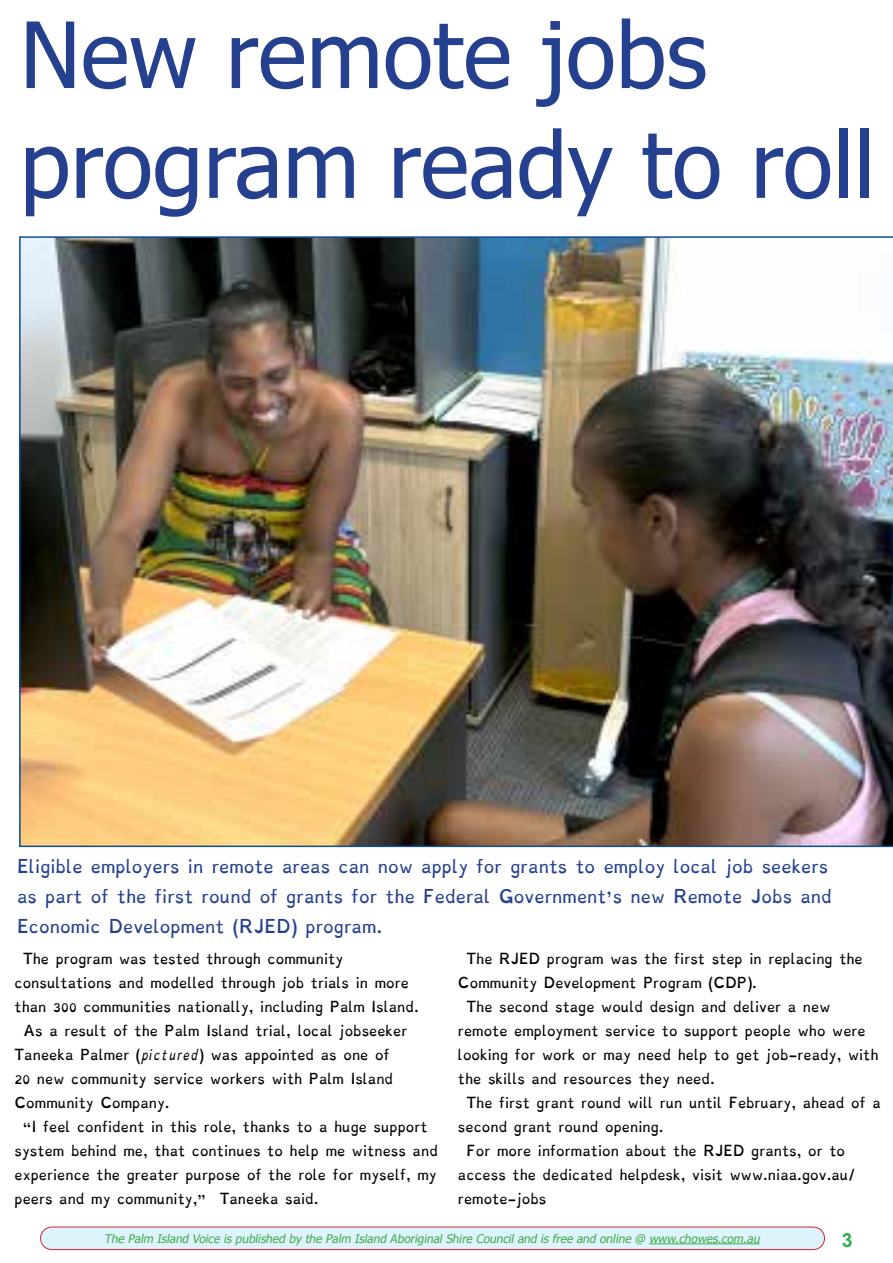
<style>
.page{position:relative;width:893px;height:1263px;background:#fff}
.page>*{position:absolute;margin:0;border:0;box-sizing:border-box;transform-origin:0 0}
.t1{font:91.5px/109.8px "Tahoma";color:#25408f}
.t2{font:700 19.5px "Arial";color:#32ad52}
.t3{font:15px/30px "Dyslexie";color:#25408f}
.t4{font:12px "Dyslexie";color:#000}
.t5{font:italic 11.85px "Tahoma";color:#41ad49}
.s1{font-style:italic}
</style>
<div class="page">
<div style="left:41px;top:1227px;width:783px;height:22px;background:#dff3fd;border-radius:11px"></div>
<hr style="left:649px;top:1243px;width:111px;height:1px;background:#41ad49">
<div style="left:40px;top:1227px;width:785px;height:23px;border:1px solid #d2232a;border-radius:11px"></div>
<img style="left:19px;top:236px;width:874px;height:611px">
<h1 class="t1" style="left:20px;top:-4px;width:856px">New remote jobs program ready to roll</h1>
<p class="t3" style="left:17px;top:852px;width:817px">Eligible employers in remote areas can now apply for grants to employ local job seekers as part of the first round of grants for the Federal Government’s new Remote Jobs and<br>Economic Development (RJED) program.</p>
<p class="t4" style="left:23px;top:949px;width:322px">The program was tested through community</p>
<p class="t4" style="left:15px;top:973px;width:396px">consultations and modelled through job trials in more</p>
<p class="t4" style="left:15px;top:997px;width:406px">than 300 communities nationally, including Palm Island.</p>
<p class="t4" style="left:23px;top:1021px;width:386px">As a result of the Palm Island trial, local jobseeker</p>
<p class="t4" style="left:15px;top:1045px;width:377px">Taneeka Palmer (<span class="s1">pictured</span>) was appointed as one of</p>
<p class="t4" style="left:15px;top:1069px;width:380px">20 new community service workers with Palm Island</p>
<p class="t4" style="left:15px;top:1093px;width:157px">Community Company.</p>
<p class="t4" style="left:23px;top:1117px;width:406px">“I feel confident in this role, thanks to a huge support</p>
<p class="t4" style="left:15px;top:1141px;width:425px">system behind me, that continues to help me witness and</p>
<p class="t4" style="left:15px;top:1165px;width:424px">experience the greater purpose of the role for myself, my</p>
<p class="t4" style="left:15px;top:1189px;width:306px">peers and my community,” Taneeka said.</p>
<p class="t4" style="left:466px;top:949px;width:398px">The RJED program was the first step in replacing the</p>
<p class="t4" style="left:458px;top:973px;width:300px">Community Development Program (CDP).</p>
<p class="t4" style="left:466px;top:997px;width:366px">The second stage would design and deliver a new</p>
<p class="t4" style="left:458px;top:1021px;width:409px">remote employment service to support people who were</p>
<p class="t4" style="left:458px;top:1045px;width:422px">looking for work or may need help to get job-ready, with</p>
<p class="t4" style="left:458px;top:1069px;width:258px">the skills and resources they need.</p>
<p class="t4" style="left:466px;top:1093px;width:416px">The first grant round will run until February, ahead of a</p>
<p class="t4" style="left:458px;top:1117px;width:207px">second grant round opening.</p>
<p class="t4" style="left:466px;top:1141px;width:380px">For more information about the RJED grants, or to</p>
<p class="t4" style="left:458px;top:1165px;width:399px">access the dedicated helpdesk, visit www.niaa.gov.au/</p>
<p class="t4" style="left:458px;top:1189px;width:90px">remote-jobs</p>
<p class="t5" style="left:104px;top:1230px;width:659px">The Palm Island Voice is published by the Palm Island Aboriginal Shire Council and is free and online @ www.chowes.com.au</p>
<h2 class="t2" style="left:842px;top:1228px;width:12px">3</h2>
</div>
